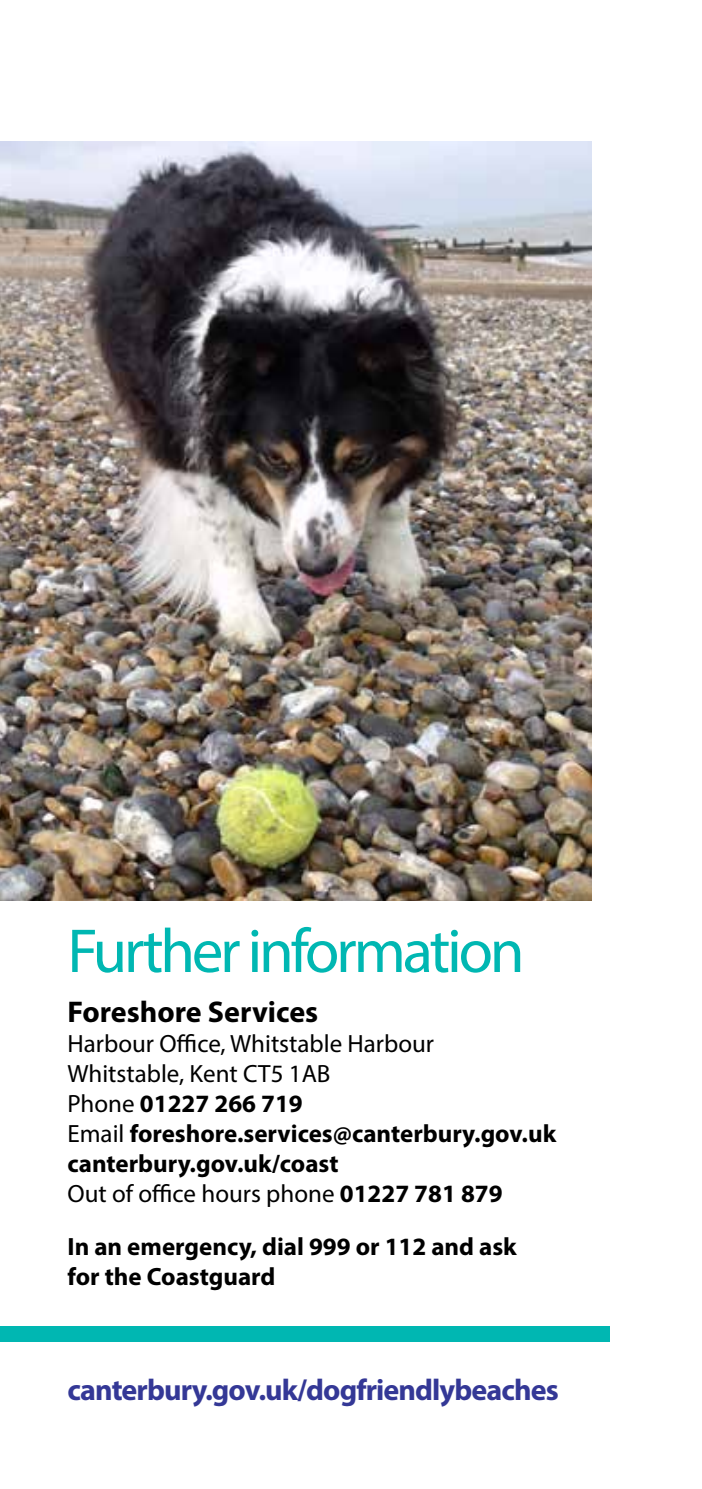
<style>
.page{position:relative;width:702px;height:1489px;background:#fff}
.page>*{position:absolute;margin:0;border:0;box-sizing:border-box;transform-origin:0 0}
.t1{font:62.5px "Myriad Pro";letter-spacing:-.05em;color:#00b7b2}
.t2{font:700 30px "Myriad Pro";letter-spacing:-.03em;color:#343896}
.t3{font:700 30px "Myriad Pro";color:#000}
.t4{font:25px/30px "Myriad Pro";color:#000}
.t5{font:700 25px/30px "Myriad Pro";color:#000}
.s1{font-weight:700}
</style>
<div class="page">
<div style="left:0;top:1325px;width:610px;height:15px;background:#00b7b2"></div>
<img style="left:0;top:142px;width:591px;height:758px">
<h1 class="t1" style="left:67px;top:912px;width:458px">Further information</h1>
<p class="t3" style="left:67px;top:992px;width:252px">Foreshore Services</p>
<p class="t4" style="left:67px;top:1028px;width:490px">Harbour Office, Whitstable Harbour<br>Whitstable, Kent CT5 1AB<br>Phone <span class="s1">01227 266 719<br></span>Email <span class="s1">foreshore.services@canterbury.gov.uk canterbury.gov.uk/coast<br></span>Out of office hours phone <span class="s1">01227 781 879</span></p>
<p class="t5" style="left:67px;top:1230px;width:451px">In an emergency, dial 999 or 112 and ask for the Coastguard</p>
<p class="t2" style="left:67px;top:1370px;width:492px">canterbury.gov.uk/dogfriendlybeaches</p>
</div>
